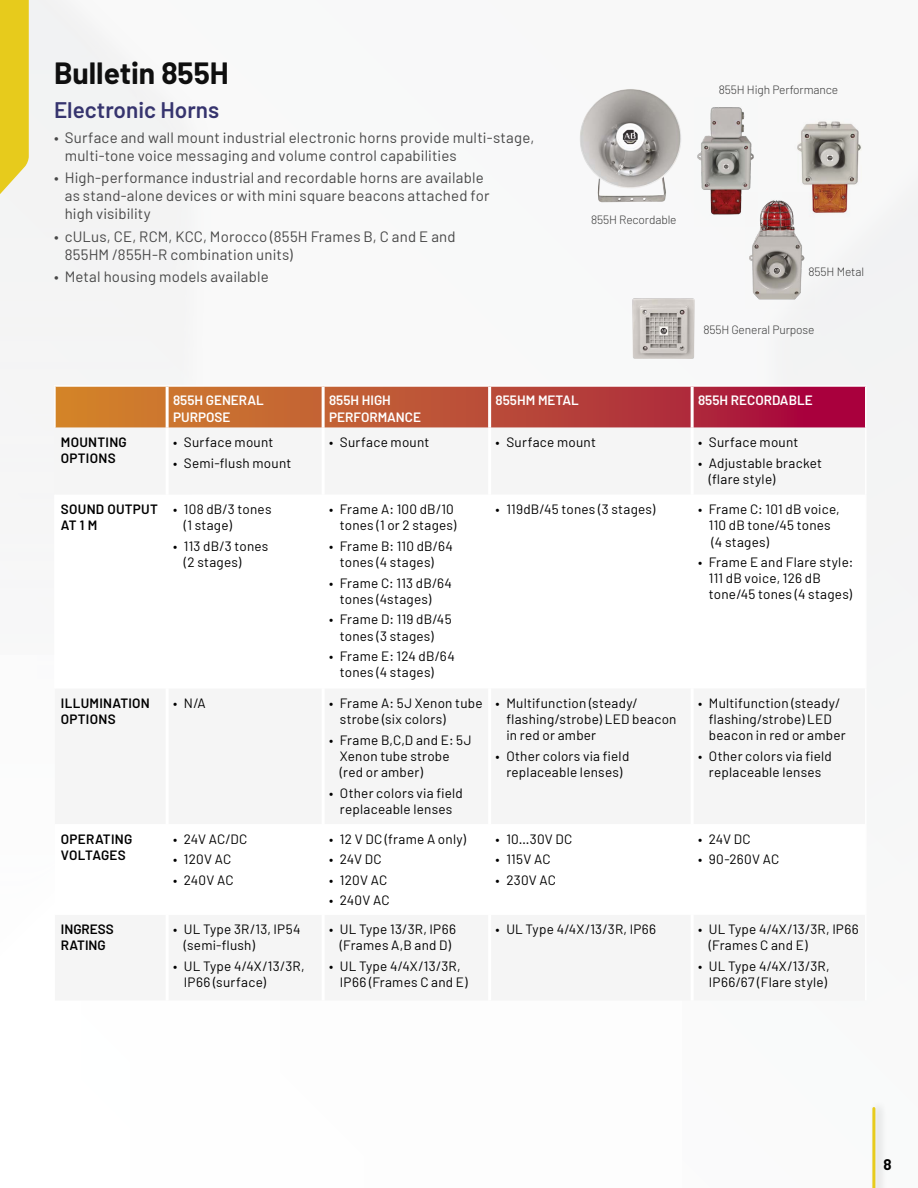
<style>
.page{position:relative;width:918px;height:1188px;background:#fff}
.page>*{position:absolute;margin:0;border:0;box-sizing:border-box;transform-origin:0 0}
.t1{font:700 30px "Barlow";color:#0f0f0f}
.t2{font:600 22.5px "Barlow";color:#36346e}
.t3{font:15px/18px "Barlow";letter-spacing:.015em;color:#484848}
.t4{font:700 15px "Barlow";color:#000}
.t5{font:13.5px/16.2px "Barlow";letter-spacing:.02em;color:#000}
.t6{font:600 13.5px/16.2px "Barlow";letter-spacing:.02em;color:#000}
.t7{font:600 13.5px/16.2px "Barlow";color:#fff}
.t8{font:600 13.5px/16.2px "Barlow";color:#000}
.t9{font:300 12px "Barlow";letter-spacing:-.01em;color:#393939}
</style>
<div class="page">
<svg style="left:0;top:0;width:29px;height:230px"></svg>
<div style="left:869px;top:1100px;width:18px;height:88px;background:#000;opacity:.2"></div>
<hr style="left:872px;top:1108px;width:3px;height:80px;background:#e7cb1c">
<img style="left:632px;top:298px;width:63px;height:61px">
<img style="left:579px;top:89px;width:103px;height:113px">
<svg style="left:56px;top:387px;width:809px;height:41px;background:#bc4c38"></svg>
<div style="left:55px;top:428px;width:810px;height:572px;background:#f5f5f5"></div>
<svg style="left:55px;top:495px;width:810px;height:420px"></svg>
<hr style="left:322px;top:428px;width:3px;height:67px;background:#fff">
<hr style="left:488px;top:428px;width:3px;height:67px;background:#fff">
<hr style="left:691px;top:428px;width:3px;height:67px;background:#fff">
<hr style="left:322px;top:495px;width:3px;height:193px;background:#fff">
<hr style="left:488px;top:495px;width:3px;height:193px;background:#fff">
<hr style="left:691px;top:495px;width:3px;height:193px;background:#fff">
<hr style="left:322px;top:688px;width:3px;height:136px;background:#fff">
<hr style="left:488px;top:688px;width:3px;height:136px;background:#fff">
<hr style="left:691px;top:688px;width:3px;height:136px;background:#fff">
<hr style="left:322px;top:824px;width:3px;height:91px;background:#fff">
<hr style="left:488px;top:824px;width:3px;height:91px;background:#fff">
<hr style="left:691px;top:824px;width:3px;height:91px;background:#fff">
<hr style="left:54px;top:495px;width:2px;height:193px;background:#fff">
<hr style="left:166px;top:428px;width:3px;height:67px;background:#fff">
<hr style="left:166px;top:495px;width:3px;height:193px;background:#fff">
<hr style="left:166px;top:688px;width:3px;height:136px;background:#fff">
<hr style="left:166px;top:824px;width:3px;height:91px;background:#fff">
<hr style="left:166px;top:387px;width:3px;height:41px;background:#fff">
<hr style="left:322px;top:387px;width:3px;height:41px;background:#fff">
<hr style="left:488px;top:387px;width:3px;height:41px;background:#fff">
<hr style="left:691px;top:387px;width:3px;height:41px;background:#fff">
<hr style="left:166px;top:915px;width:3px;height:85px;background:#fff">
<hr style="left:322px;top:915px;width:3px;height:85px;background:#fff">
<hr style="left:488px;top:915px;width:3px;height:85px;background:#fff">
<hr style="left:691px;top:915px;width:3px;height:85px;background:#fff">
<img style="left:783px;top:115px;width:87px;height:105px">
<img style="left:745px;top:192px;width:69px;height:116px">
<img style="left:694px;top:97px;width:64px;height:130px">
<h1 class="t1" style="left:54px;top:55px;width:176px">Bulletin 855H</h1>
<h2 class="t2" style="left:54px;top:96px;width:167px">Electronic Horns</h2>
<p class="t3" style="left:65px;top:128px;width:471px;text-indent:-11px">• Surface and wall mount industrial electronic horns provide multi-stage, multi-tone voice messaging and volume control capabilities</p>
<p class="t3" style="left:65px;top:169px;width:426px;text-indent:-11px">• High-performance industrial and recordable horns are available as stand-alone devices or with mini square beacons attached for high visibility</p>
<p class="t3" style="left:65px;top:227px;width:392px;text-indent:-11px">• cULus, CE, RCM, KCC, Morocco (855H Frames B, C and E and<br>855HM /855H-R combination units)</p>
<p class="t3" style="left:54px;top:267px;width:216px">• Metal housing models available</p>
<p class="t9" style="left:719px;top:82px;width:121px">855H High Performance</p>
<p class="t9" style="left:591px;top:213px;width:87px">855H Recordable</p>
<p class="t9" style="left:809px;top:264px;width:57px">855H Metal</p>
<p class="t9" style="left:703px;top:322px;width:113px">855H General Purpose</p>
<p class="t7" style="left:173px;top:392px;width:92px">855H GENERAL<br>PURPOSE</p>
<p class="t7" style="left:329px;top:392px;width:94px">855H HIGH<br>PERFORMANCE</p>
<p class="t7" style="left:496px;top:392px;width:85px">855HM METAL</p>
<p class="t7" style="left:698px;top:392px;width:116px">855H RECORDABLE</p>
<p class="t6" style="left:61px;top:434px;width:67px">MOUNTING<br>OPTIONS</p>
<p class="t5" style="left:173px;top:434px;width:102px">• Surface mount</p>
<p class="t5" style="left:173px;top:454px;width:120px">• Semi-flush mount</p>
<p class="t6" style="left:61px;top:501px;width:99px">SOUND OUTPUT<br>AT 1 M</p>
<p class="t5" style="left:184px;top:501px;width:89px;text-indent:-11px">• 108 dB/3 tones (1 stage)</p>
<p class="t5" style="left:184px;top:538px;width:86px;text-indent:-11px">• 113 dB/3 tones (2 stages)</p>
<p class="t5" style="left:329px;top:434px;width:102px">• Surface mount</p>
<p class="t5" style="left:496px;top:434px;width:102px">• Surface mount</p>
<p class="t5" style="left:698px;top:434px;width:102px">• Surface mount</p>
<p class="t5" style="left:709px;top:454px;width:115px;text-indent:-11px">• Adjustable bracket (flare style)</p>
<p class="t5" style="left:329px;top:501px;width:129px;text-align:right">• Frame A: 100 dB/10 tones (1 or 2 stages)</p>
<p class="t5" style="left:340px;top:538px;width:115px;text-indent:-11px">• Frame B: 110 dB/64 tones (4 stages)</p>
<p class="t5" style="left:340px;top:574px;width:114px;text-indent:-11px">• Frame C: 113 dB/64 tones (4stages)</p>
<p class="t5" style="left:329px;top:611px;width:124px;text-align:center">• Frame D: 119 dB/45 tones (3 stages)</p>
<p class="t5" style="left:340px;top:648px;width:116px;text-indent:-11px">• Frame E: 124 dB/64 tones (4 stages)</p>
<p class="t5" style="left:496px;top:501px;width:161px">• 119dB/45 tones (3 stages)</p>
<p class="t5" style="left:709px;top:501px;width:132px;text-indent:-11px">• Frame C: 101 dB voice,<br>110 dB tone/45 tones (4 stages)</p>
<p class="t5" style="left:709px;top:554px;width:146px;text-indent:-11px">• Frame E and Flare style:<br>111 dB voice, 126 dB tone/45 tones (4 stages)</p>
<p class="t6" style="left:61px;top:695px;width:90px">ILLUMINATION<br>OPTIONS</p>
<p class="t5" style="left:173px;top:695px;width:34px">• N/A</p>
<p class="t5" style="left:340px;top:695px;width:144px;text-indent:-11px">• Frame A: 5J Xenon tube strobe (six colors)</p>
<p class="t5" style="left:340px;top:731px;width:133px;text-indent:-11px">• Frame B,C,D and E: 5J<br>Xenon tube strobe (red or amber)</p>
<p class="t5" style="left:329px;top:784px;width:135px;text-align:center">• Other colors via field replaceable lenses</p>
<p class="t6" style="left:61px;top:830px;width:73px">OPERATING<br>VOLTAGES</p>
<p class="t5" style="left:173px;top:830px;width:76px">• 24V AC/DC</p>
<p class="t5" style="left:173px;top:851px;width:60px">• 120V AC</p>
<p class="t5" style="left:173px;top:871px;width:62px">• 240V AC</p>
<p class="t8" style="left:61px;top:921px;width:54px">INGRESS<br>RATING</p>
<p class="t5" style="left:184px;top:921px;width:118px;text-indent:-11px">• UL Type 3R/13, IP54 (semi-flush)</p>
<p class="t5" style="left:184px;top:958px;width:122px;text-indent:-11px">• UL Type 4/4X/13/3R,<br>IP66 (surface)</p>
<p class="t5" style="left:329px;top:830px;width:138px">• 12 V DC (frame A only)</p>
<p class="t5" style="left:329px;top:851px;width:54px">• 24V DC</p>
<p class="t5" style="left:329px;top:871px;width:60px">• 120V AC</p>
<p class="t5" style="left:329px;top:892px;width:62px">• 240V AC</p>
<p class="t5" style="left:329px;top:921px;width:128px;text-align:center">• UL Type 13/3R, IP66 (Frames A,B and D)</p>
<p class="t5" style="left:340px;top:958px;width:129px;text-indent:-11px">• UL Type 4/4X/13/3R,<br>IP66 (Frames C and E)</p>
<p class="t5" style="left:506px;top:695px;width:172px;text-indent:-11px">• Multifunction (steady/ flashing/strobe) LED beacon in red or amber</p>
<p class="t5" style="left:496px;top:747px;width:135px;text-align:center">• Other colors via field replaceable lenses)</p>
<p class="t5" style="left:496px;top:830px;width:78px">• 10…30V DC</p>
<p class="t5" style="left:496px;top:851px;width:57px">• 115V AC</p>
<p class="t5" style="left:496px;top:871px;width:62px">• 230V AC</p>
<p class="t5" style="left:709px;top:695px;width:138px;text-indent:-11px">• Multifunction (steady/ flashing/strobe) LED beacon in red or amber</p>
<p class="t5" style="left:698px;top:747px;width:135px;text-align:center">• Other colors via field replaceable lenses</p>
<p class="t5" style="left:698px;top:830px;width:54px">• 24V DC</p>
<p class="t5" style="left:698px;top:851px;width:83px">• 90-260V AC</p>
<p class="t5" style="left:496px;top:921px;width:162px">• UL Type 4/4X/13/3R, IP66</p>
<p class="t5" style="left:709px;top:921px;width:151px;text-indent:-11px">• UL Type 4/4X/13/3R, IP66 (Frames C and E)</p>
<p class="t5" style="left:698px;top:958px;width:133px;text-align:right">• UL Type 4/4X/13/3R,<br>IP66/67 (Flare style)</p>
<p class="t4" style="left:883px;top:1155px;width:10px">8</p>
</div>
